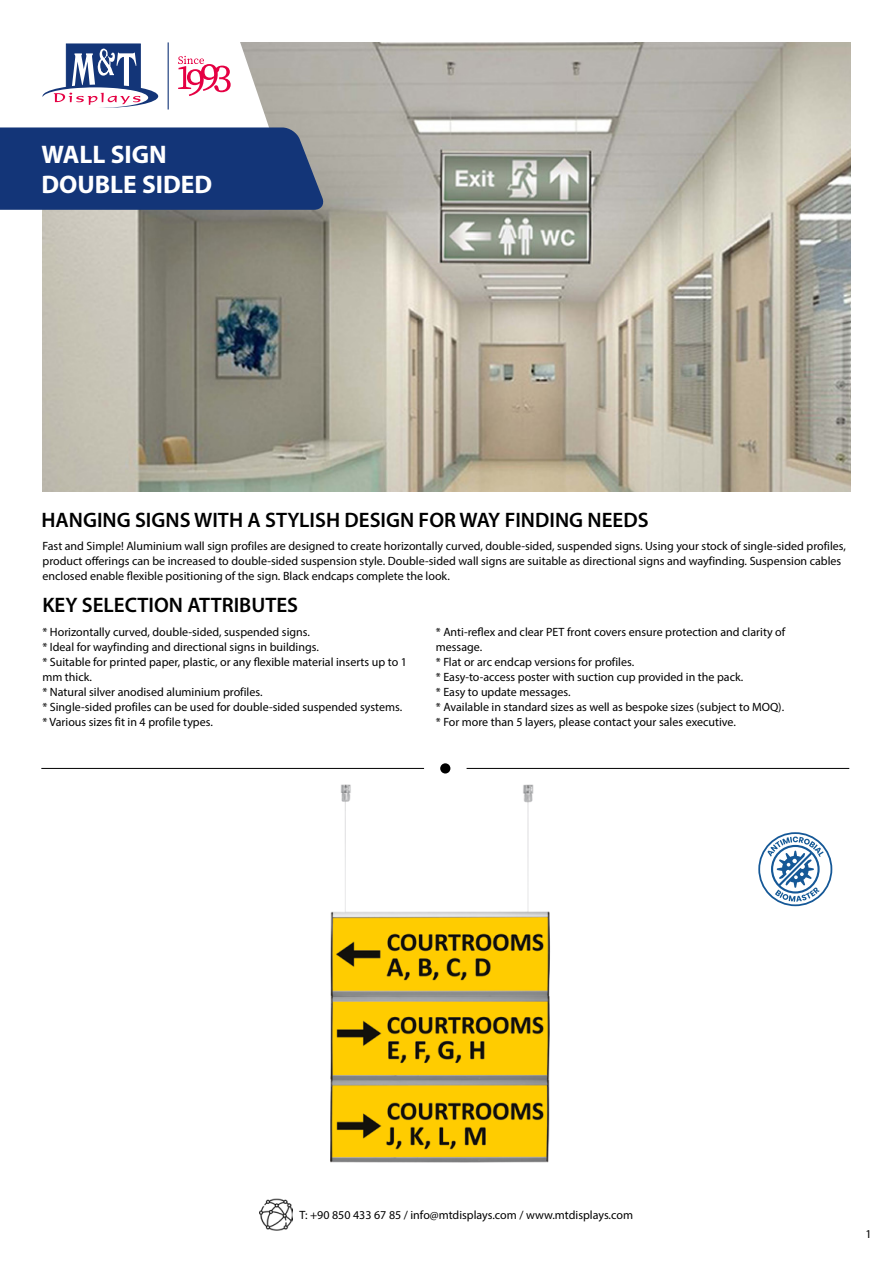
<style>
.page{position:relative;width:893px;height:1263px;background:#fff}
.page>*{position:absolute;margin:0;border:0;box-sizing:border-box;transform-origin:0 0}
.t1{font:700 25.5px/30.6px "Myriad Pro";color:#fff}
.t2{font:600 21px "Myriad Pro";color:#000}
.t3{font:12px/15px "Myriad Pro";color:#000}
</style>
<div class="page">
<img style="left:260px;top:1198px;width:33px;height:33px">
<hr style="left:41px;top:768px;width:383px;height:1px;background:#000">
<hr style="left:467px;top:768px;width:382px;height:1px;background:#000">
<div style="left:440px;top:763px;width:10px;height:10px;background:#000;border-radius:50%"></div>
<svg style="left:758px;top:832px;width:74px;height:74px"></svg>
<img style="left:330px;top:784px;width:220px;height:379px">
<img style="left:43px;top:42px;width:807px;height:449px">
<svg style="left:0;top:42px;width:325px;height:168px"></svg>
<h1 class="t1" style="left:41px;top:138px;width:172px">WALL SIGN<br>DOUBLE SIDED</h1>
<h2 class="t2" style="left:41px;top:506px;width:609px">HANGING SIGNS WITH A STYLISH DESIGN FOR WAY FINDING NEEDS</h2>
<p class="t3" style="left:43px;top:538px;width:805px">Fast and Simple! Aluminium wall sign profiles are designed to create horizontally curved, double-sided, suspended signs. Using your stock of single-sided profiles, product offerings can be increased to double-sided suspension style. Double-sided wall signs are suitable as directional signs and wayfinding. Suspension cables enclosed enable flexible positioning of the sign. Black endcaps complete the look.</p>
<h2 class="t2" style="left:42px;top:592px;width:257px">KEY SELECTION ATTRIBUTES</h2>
<p class="t3" style="left:42px;top:624px;width:366px">* Horizontally curved, double-sided, suspended signs.<br>* Ideal for wayfinding and directional signs in buildings.<br>* Suitable for printed paper, plastic, or any flexible material inserts up to 1 mm thick.<br>* Natural silver anodised aluminium profiles.<br>* Single-sided profiles can be used for double-sided suspended systems. * Various sizes fit in 4 profile types.</p>
<p class="t3" style="left:436px;top:624px;width:351px">* Anti-reflex and clear PET front covers ensure protection and clarity of message.<br>* Flat or arc endcap versions for profiles.<br>* Easy-to-access poster with suction cup provided in the pack.<br>* Easy to update messages.<br>* Available in standard sizes as well as bespoke sizes (subject to MOQ). * For more than 5 layers, please contact your sales executive.</p>
<p class="t3" style="left:299px;top:1207px;width:335px">T: +90 850 433 67 85 / info@mtdisplays.com / www.mtdisplays.com</p>
<p class="t3" style="left:865px;top:1226px;width:8px">1</p>
</div>
